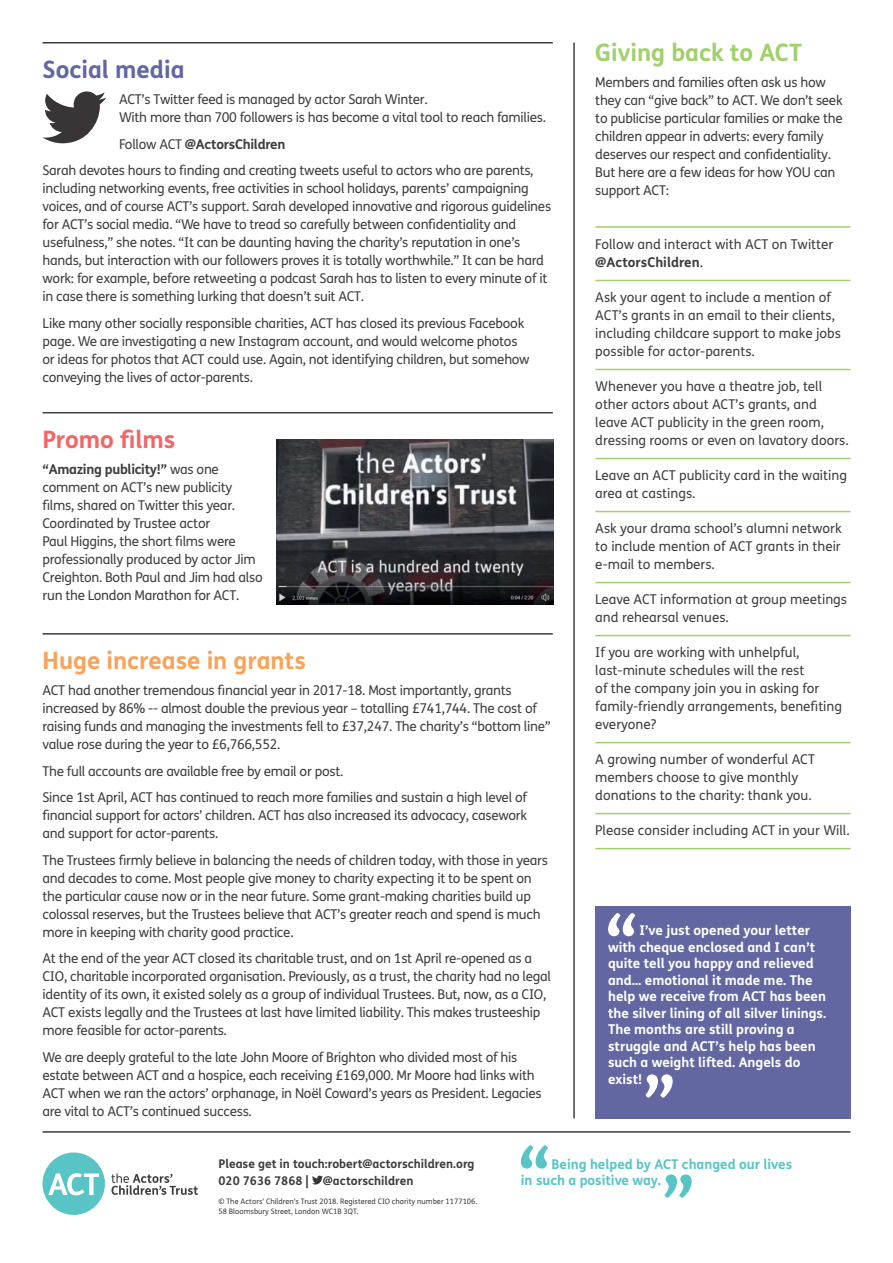
<style>
.page{position:relative;width:893px;height:1263px;background:#fff}
.page>*{position:absolute;margin:0;border:0;box-sizing:border-box;transform-origin:0 0}
.t1{font:700 24px "FS Me";color:#f8a359}
.t2{font:700 24px "FS Me";color:#a2d06d}
.t3{font:700 24px "FS Me";color:#6266a1}
.t4{font:700 24px "FS Me";color:#f16666}
.t5{font:13.5px/18px "FS Me";letter-spacing:-.02em;color:#3e3e3f}
.t6{font:13.5px/18px "FS Me";color:#3e3e3f}
.t7{font:700 13.5px/16.5px "FS Me";color:#fff}
.t8{font:700 13.5px/16.5px "FS Me";color:#59c4c6}
.t9{font:700 12px/16.5px "FS Me";color:#3e3e3f}
.t10{font:7.5px/10.5px "FS Me";color:#3e3e3f}
.s1{font-weight:700}
</style>
<div class="page">
<div style="left:0;top:1230px;width:20px;height:33px;background:#fbfdfe"></div>
<hr style="left:43px;top:42px;width:510px;height:2px;background:#3e3e3f">
<hr style="left:43px;top:412px;width:510px;height:1px;background:#3e3e3f">
<svg style="left:43px;top:1152px;width:62px;height:63px"></svg>
<svg style="left:111px;top:1173px;width:87px;height:22px"></svg>
<svg style="left:312px;top:1175px;width:11px;height:9px"></svg>
<svg style="left:521px;top:1145px;width:27px;height:23px"></svg>
<svg style="left:665px;top:1174px;width:27px;height:24px"></svg>
<hr style="left:43px;top:1131px;width:807px;height:2px;background:#3e3e3f">
<hr style="left:43px;top:633px;width:510px;height:2px;background:#3e3e3f">
<svg style="left:43px;top:91px;width:63px;height:52px"></svg>
<hr style="left:595px;top:226px;width:255px;height:2px;background:#a2d06d">
<hr style="left:595px;top:280px;width:255px;height:1px;background:#a2d06d">
<hr style="left:595px;top:369px;width:255px;height:1px;background:#a2d06d">
<hr style="left:595px;top:458px;width:255px;height:1px;background:#a2d06d">
<hr style="left:595px;top:511px;width:255px;height:1px;background:#a2d06d">
<hr style="left:595px;top:582px;width:255px;height:1px;background:#a2d06d">
<hr style="left:595px;top:635px;width:255px;height:1px;background:#a2d06d">
<hr style="left:595px;top:742px;width:255px;height:1px;background:#a2d06d">
<hr style="left:595px;top:813px;width:255px;height:1px;background:#a2d06d">
<hr style="left:595px;top:848px;width:255px;height:1px;background:#a2d06d">
<hr style="left:573px;top:43px;width:2px;height:1075px;background:#3e3e3f">
<img style="left:277px;top:439px;width:276px;height:165px">
<div style="left:595px;top:906px;width:255px;height:213px;background:#6266a1"></div>
<svg style="left:608px;top:913px;width:27px;height:23px"></svg>
<svg style="left:646px;top:1074px;width:27px;height:24px"></svg>
<h1 class="t3" style="left:43px;top:50px;width:144px">Social media</h1>
<p class="t5" style="left:119px;top:90px;width:428px">ACT’s Twitter feed is managed by actor Sarah Winter.<br>With more than 700 followers is has become a vital tool to reach families.</p>
<p class="t5" style="left:43px;top:130px;width:492px;line-height:26.5px;text-indent:77px">Follow ACT <span class="s1">@ActorsChildren<br></span>Sarah devotes hours to finding and creating tweets useful to actors who are parents,</p>
<p class="t5" style="left:43px;top:179px;width:510px">including networking events, free activities in school holidays, parents’ campaigning voices, and of course ACT’s support. Sarah developed innovative and rigorous guidelines for ACT’s social media. “We have to tread so carefully between confidentiality and usefulness,” she notes. “It can be daunting having the charity’s reputation in one’s hands, but interaction with our followers proves it is totally worthwhile.” It can be hard work: for example, before retweeting a podcast Sarah has to listen to every minute of it in case there is something lurking that doesn’t suit ACT.</p>
<p class="t5" style="left:43px;top:313px;width:489px">Like many other socially responsible charities, ACT has closed its previous Facebook page. We are investigating a new Instagram account, and would welcome photos or ideas for photos that ACT could use. Again, not identifying children, but somehow conveying the lives of actor-parents.</p>
<h1 class="t4" style="left:43px;top:420px;width:134px">Promo films</h1>
<p class="t5" style="left:43px;top:460px;width:222px"><span class="s1">“Amazing publicity!”</span> was one comment on ACT’s new publicity films, shared on Twitter this year.<br>Coordinated by Trustee actor<br>Paul Higgins, the short films were professionally produced by actor Jim Creighton. Both Paul and Jim had also run the London Marathon for ACT.</p>
<h1 class="t1" style="left:43px;top:641px;width:265px">Huge increase in grants</h1>
<p class="t5" style="left:43px;top:681px;width:510px">ACT had another tremendous financial year in 2017-18. Most importantly, grants increased by 86% -- almost double the previous year – totalling £741,744. The cost of raising funds and managing the investments fell to £37,247. The charity’s “bottom line” value rose during the year to £6,766,552.</p>
<p class="t5" style="left:43px;top:757px;width:486px;line-height:26.5px">The full accounts are available free by email or post.<br>Since 1st April, ACT has continued to reach more families and sustain a high level of</p>
<p class="t5" style="left:43px;top:806px;width:486px">financial support for actors’ children. ACT has also increased its advocacy, casework and support for actor-parents.</p>
<p class="t5" style="left:43px;top:851px;width:507px">The Trustees firmly believe in balancing the needs of children today, with those in years and decades to come. Most people give money to charity expecting it to be spent on the particular cause now or in the near future. Some grant-making charities build up colossal reserves, but the Trustees believe that ACT’s greater reach and spend is much more in keeping with charity good practice.</p>
<p class="t5" style="left:43px;top:949px;width:510px">At the end of the year ACT closed its charitable trust, and on 1st April re-opened as a CIO, charitable incorporated organisation. Previously, as a trust, the charity had no legal identity of its own, it existed solely as a group of individual Trustees. But, now, as a CIO, ACT exists legally and the Trustees at last have limited liability. This makes trusteeship more feasible for actor-parents.</p>
<p class="t5" style="left:43px;top:1047px;width:501px">We are deeply grateful to the late John Moore of Brighton who divided most of his estate between ACT and a hospice, each receiving £169,000. Mr Moore had links with ACT when we ran the actors’ orphanage, in Noël Coward’s years as President. Legacies are vital to ACT’s continued success.</p>
<h1 class="t2" style="left:595px;top:33px;width:208px">Giving back to ACT</h1>
<p class="t5" style="left:595px;top:73px;width:249px">Members and families often ask us how they can “give back” to ACT. We don’t seek to publicise particular families or make the children appear in adverts: every family deserves our respect and confidentiality.<br>But here are a few ideas for how YOU can support ACT:</p>
<p class="t6" style="left:595px;top:235px;width:240px">Follow and interact with ACT on Twitter <span class="s1">@ActorsChildren</span>.</p>
<p class="t6" style="left:595px;top:288px;width:247px">Ask your agent to include a mention of ACT’s grants in an email to their clients, including childcare support to make jobs possible for actor-parents.</p>
<p class="t6" style="left:595px;top:377px;width:255px">Whenever you have a theatre job, tell other actors about ACT’s grants, and leave ACT publicity in the green room, dressing rooms or even on lavatory doors.</p>
<p class="t6" style="left:595px;top:466px;width:253px">Leave an ACT publicity card in the waiting area at castings.</p>
<p class="t5" style="left:595px;top:519px;width:248px;text-align:justify">Ask your drama school’s alumni network to include mention of ACT grants in their e-mail to members.</p>
<p class="t6" style="left:595px;top:590px;width:253px">Leave ACT information at group meetings and rehearsal venues.</p>
<p class="t6" style="left:595px;top:643px;width:248px">If you are working with unhelpful, last-minute schedules will the rest<br>of the company join you in asking for family-friendly arrangements, benefiting everyone?</p>
<p class="t6" style="left:595px;top:750px;width:221px">A growing number of wonderful ACT members choose to give monthly donations to the charity: thank you.</p>
<p class="t6" style="left:595px;top:821px;width:256px">Please consider including ACT in your Will.</p>
<p class="t7" style="left:608px;top:922px;width:220px;text-indent:31px">I’ve just opened your letter with cheque enclosed and I can’t quite tell you happy and relieved and… emotional it made me. The help we receive from ACT has been the silver lining of all silver linings.<br>The months are still proving a struggle and ACT’s help has been such a weight lifted. Angels do exist!</p>
<p class="t9" style="left:219px;top:1155px;width:257px">Please get in touch:robert@actorschildren.org<br>020 7636 7868 | @actorschildren</p>
<p class="t10" style="left:219px;top:1195px;width:260px">© The Actors’ Children’s Trust 2018. Registered CIO charity number 1177106.<br>58 Bloomsbury Street, London WC1B 3QT.</p>
<p class="t8" style="left:521px;top:1155px;width:273px;text-indent:30px">Being helped by ACT changed our lives in such a positive way.</p>
</div>
